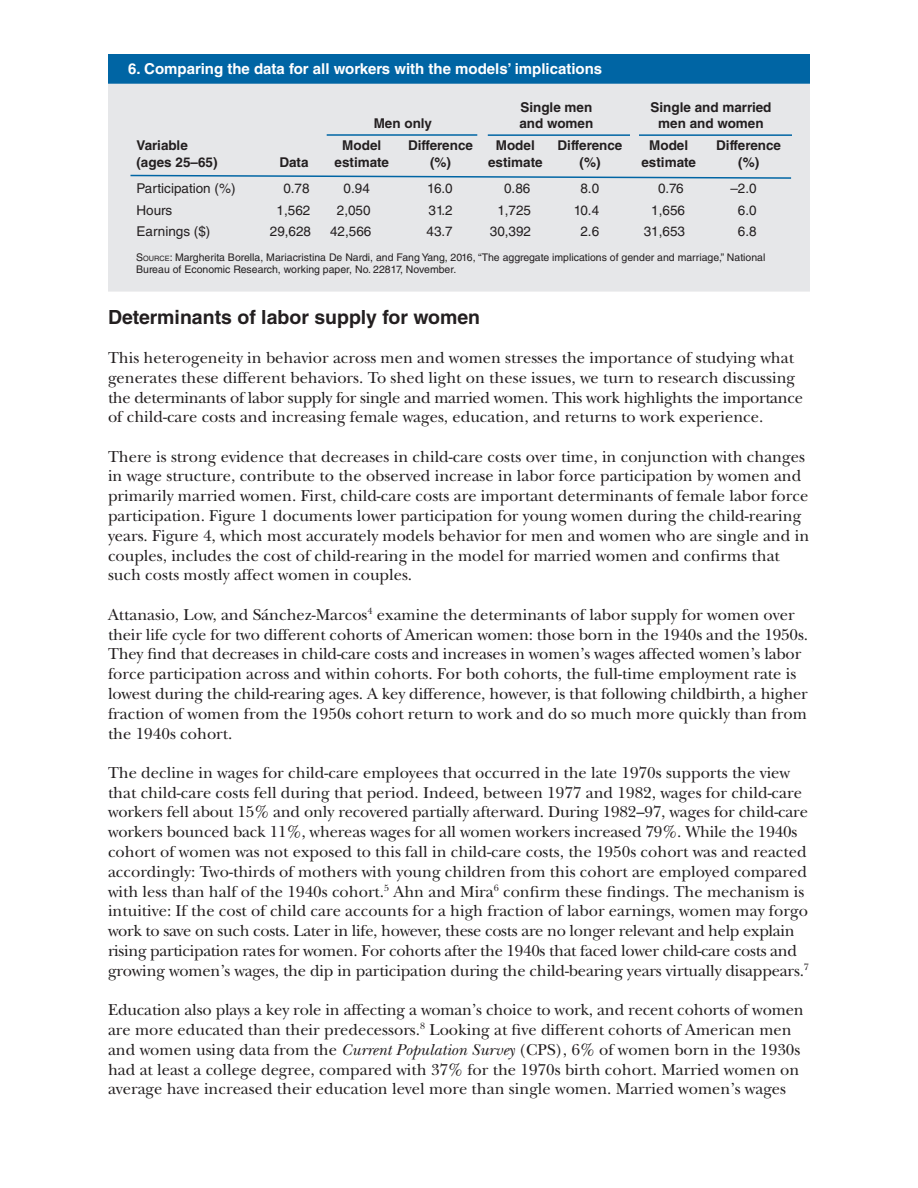
<style>
.page{position:relative;width:918px;height:1188px;background:#fff}
.page>*{position:absolute;margin:0;border:0;box-sizing:border-box;transform-origin:0 0}
.Subhead{font:700 19.5px "Helvetica LT Std";color:#231f20}
.CFL_body_text{font:16.5px/19.8px "New Baskerville Std";color:#231f20}
.figure_title{font:700 15px "Helvetica LT Std";color:#fff}
.table_text{font:700 13.5px/16.5px "Helvetica LT Std";color:#231f20;text-align:center}
.table_text-2{font:13.5px "Helvetica LT Std";color:#231f20}
.notes_and_sources{font:10.5px/12px "Helvetica LT Std";color:#231f20}
.s1{font-style:inherit}
.s2{font-size:7.35px}
.s3{font-style:italic}
</style>
<div class="page">
<div style="left:108px;top:55px;width:702px;height:237px;background:#e6e7e9"></div>
<div style="left:109px;top:55px;width:700px;height:28px;background:#0065a4"></div>
<div style="left:108px;top:54px;width:702px;height:30px;border:2px solid #0065a4"></div>
<svg style="left:130px;top:174px;width:662px;height:5px"></svg>
<hr style="left:327px;top:134px;width:150px;height:2px;background:#0065a4">
<hr style="left:488px;top:134px;width:142px;height:2px;background:#0065a4">
<hr style="left:639px;top:134px;width:153px;height:2px;background:#0065a4">
<p class="figure_title" style="left:128px;top:59px;width:475px">6. Comparing the data for all workers with the models’ implications</p>
<p class="table_text" style="left:136px;top:137px;width:83px;text-align:left">Variable (ages 25–65)</p>
<p class="table_text" style="left:279px;top:153px;width:31px">Data</p>
<p class="table_text" style="left:374px;top:115px;width:60px">Men only</p>
<p class="table_text" style="left:519px;top:99px;width:75px;text-align:left">Single men and women</p>
<p class="table_text" style="left:650px;top:99px;width:123px">Single and married men and women</p>
<p class="table_text" style="left:335px;top:137px;width:56px">Model estimate</p>
<p class="table_text" style="left:408px;top:137px;width:66px">Difference (%)</p>
<p class="table_text" style="left:488px;top:137px;width:56px">Model estimate</p>
<p class="table_text" style="left:558px;top:137px;width:66px">Difference (%)</p>
<p class="table_text" style="left:641px;top:137px;width:56px">Model estimate</p>
<p class="table_text" style="left:716px;top:137px;width:66px">Difference (%)</p>
<p class="table_text-2" style="left:136px;top:180px;width:101px">Participation (%)</p>
<p class="table_text-2" style="left:283px;top:180px;width:28px">0.78</p>
<p class="table_text-2" style="left:344px;top:180px;width:28px">0.94</p>
<p class="table_text-2" style="left:427px;top:180px;width:27px">16.0</p>
<p class="table_text-2" style="left:504px;top:180px;width:28px">0.86</p>
<p class="table_text-2" style="left:580px;top:180px;width:20px">8.0</p>
<p class="table_text-2" style="left:658px;top:180px;width:27px">0.76</p>
<p class="table_text-2" style="left:730px;top:180px;width:28px">–2.0</p>
<p class="table_text-2" style="left:136px;top:202px;width:37px">Hours</p>
<p class="table_text-2" style="left:277px;top:202px;width:35px">1,562</p>
<p class="table_text-2" style="left:337px;top:202px;width:35px">2,050</p>
<p class="table_text-2" style="left:429px;top:202px;width:26px">31.2</p>
<p class="table_text-2" style="left:497px;top:202px;width:35px">1,725</p>
<p class="table_text-2" style="left:574px;top:202px;width:27px">10.4</p>
<p class="table_text-2" style="left:651px;top:202px;width:35px">1,656</p>
<p class="table_text-2" style="left:738px;top:202px;width:20px">6.0</p>
<p class="table_text-2" style="left:136px;top:224px;width:75px">Earnings ($)</p>
<p class="table_text-2" style="left:270px;top:224px;width:43px">29,628</p>
<p class="table_text-2" style="left:330px;top:224px;width:43px">42,566</p>
<p class="table_text-2" style="left:427px;top:224px;width:28px">43.7</p>
<p class="table_text-2" style="left:490px;top:224px;width:43px">30,392</p>
<p class="table_text-2" style="left:580px;top:224px;width:20px">2.6</p>
<p class="table_text-2" style="left:644px;top:224px;width:43px">31,653</p>
<p class="table_text-2" style="left:738px;top:224px;width:20px">6.8</p>
<p class="notes_and_sources" style="left:136px;top:252px;width:631px"><span class="s1">S</span><span class="s2">OURCE</span><span class="s1">:</span> Margherita Borella, Mariacristina De Nardi, and Fang Yang, 2016, “The aggregate implications of gender and marriage,” National<br>Bureau of Economic Research, working paper, No. 22817, November.</p>
<p class="Subhead" style="left:108px;top:305px;width:374px">Determinants of labor supply for women</p>
<p class="CFL_body_text" style="left:108px;top:348px;width:696px">This heterogeneity in behavior across men and women stresses the importance of studying what generates these different behaviors. To shed light on these issues, we turn to research discussing the determinants of labor supply for single and married women. This work highlights the importance of child-care costs and increasing female wages, education, and returns to work experience.</p>
<p class="CFL_body_text" style="left:108px;top:446px;width:703px">There is strong evidence that decreases in child-care costs over time, in conjunction with changes in wage structure, contribute to the observed increase in labor force participation by women and primarily married women. First, child-care costs are important determinants of female labor force participation. Figure 1 documents lower participation for young women during the child-rearing years. Figure 4, which most accurately models behavior for men and women who are single and in couples, includes the cost of child-rearing in the model for married women and confirms that such costs mostly affect women in couples.</p>
<p class="CFL_body_text" style="left:108px;top:605px;width:702px">Attanasio, Low, and Sánchez-Marcos<sup>4</sup> examine the determinants of labor supply for women over their life cycle for two different cohorts of American women: those born in the 1940s and the 1950s.<br>They find that decreases in child-care costs and increases in women’s wages affected women’s labor force participation across and within cohorts. For both cohorts, the full-time employment rate is lowest during the child-rearing ages. A key difference, however, is that following childbirth, a higher fraction of women from the 1950s cohort return to work and do so much more quickly than from the 1940s cohort.</p>
<p class="CFL_body_text" style="left:108px;top:763px;width:702px">The decline in wages for child-care employees that occurred in the late 1970s supports the view that child-care costs fell during that period. Indeed, between 1977 and 1982, wages for child-care workers fell about 15% and only recovered partially afterward. During 1982–97, wages for child-care workers bounced back 11%, whereas wages for all women workers increased 79%. While the 1940s cohort of women was not exposed to this fall in child-care costs, the 1950s cohort was and reacted accordingly: Two-thirds of mothers with young children from this cohort are employed compared with less than half of the 1940s cohort.<sup>5</sup> Ahn and Mira<sup>6</sup> confirm these findings. The mechanism is intuitive: If the cost of child care accounts for a high fraction of labor earnings, women may forgo work to save on such costs. Later in life, however, these costs are no longer relevant and help explain rising participation rates for women. For cohorts after the 1940s that faced lower child-care costs and growing women’s wages, the dip in participation during the child-bearing years virtually disappears.<sup>7</sup></p>
<p class="CFL_body_text" style="left:108px;top:1000px;width:697px">Education also plays a key role in affecting a woman’s choice to work, and recent cohorts of women are more educated than their predecessors.<sup>8</sup> Looking at five different cohorts of American men and women using data from the <span class="s3">Current Population Survey</span> (CPS), 6% of women born in the 1930s had at least a college degree, compared with 37% for the 1970s birth cohort. Married women on average have increased their education level more than single women. Married women’s wages</p>
</div>
